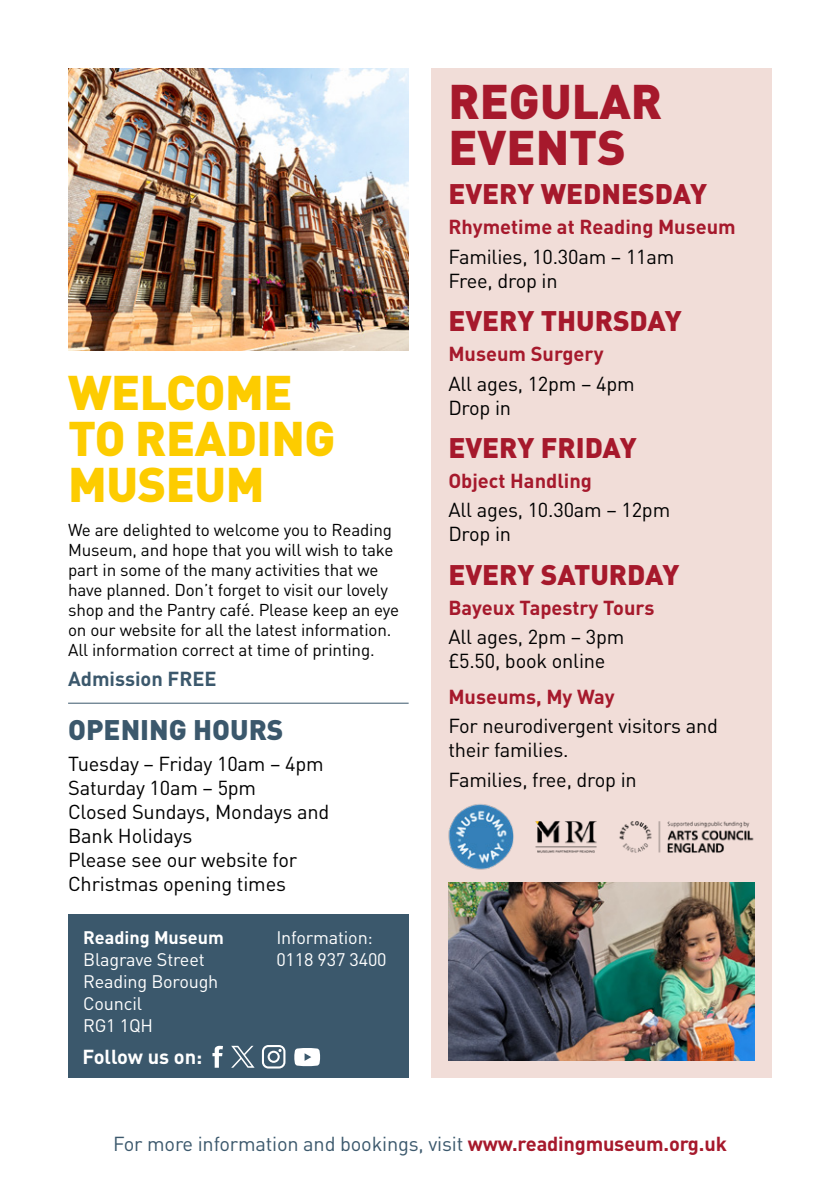
<style>
.page{position:relative;width:840px;height:1191px;background:#fff}
.page>*{position:absolute;margin:0;border:0;box-sizing:border-box;transform-origin:0 0}
.Heading{font:900 48px/46px "DIN";letter-spacing:-.01em;color:#fdcc00}
.t1{font:900 48px/46px "DIN";color:#a6192c}
.t2{font:900 28px "DIN";color:#a6192c}
._2020_Subheading{font:900 28px "DIN";color:#3b586c}
._2020_Subheading-2{font:20px/24px "DIN";letter-spacing:-.01em;color:#000}
.t3{font:700 20px "DIN";color:#a6192c}
.t4{font:20px "DIN";letter-spacing:-.01em;color:#3b586c}
.Body_Copy{font:700 20px "DIN";color:#3b586c}
.t5{font:700 20px "DIN";color:#fff}
.t6{font:18px/22px "DIN";letter-spacing:-.01em;color:#fff}
.Body_Copy-2{font:17px/20px "DIN";letter-spacing:-.01em;color:#000}
.s1{font-weight:700}
.s2{font-weight:700;color:#a6192c}
</style>
<div class="page">
<div style="left:431px;top:68px;width:340px;height:1009px;background:#f1ddd8"></div>
<hr style="left:68px;top:702px;width:340px;height:1px;background:#3b586c">
<img style="left:68px;top:68px;width:340px;height:282px">
<div style="left:68px;top:914px;width:340px;height:163px;background:#3b586c"></div>
<svg style="left:212px;top:1045px;width:11px;height:22px"></svg>
<svg style="left:262px;top:1045px;width:23px;height:23px"></svg>
<svg style="left:294px;top:1048px;width:26px;height:18px"></svg>
<svg style="left:231px;top:1045px;width:23px;height:22px"></svg>
<img style="left:448px;top:804px;width:306px;height:66px">
<img style="left:448px;top:883px;width:306px;height:177px">
<p class="Heading" style="left:68px;top:367px;width:269px">WELCOME<br>TO READING<br>MUSEUM</p>
<p class="Body_Copy-2" style="left:68px;top:519px;width:332px">We are delighted to welcome you to Reading Museum, and hope that you will wish to take part in some of the many activities that we have planned. Don’t forget to visit our lovely shop and the Pantry café. Please keep an eye on our website for all the latest information.<br>All information correct at time of printing.</p>
<p class="Body_Copy" style="left:68px;top:665px;width:150px">Admission FREE</p>
<p class="_2020_Subheading" style="left:68px;top:711px;width:217px">OPENING HOURS</p>
<p class="_2020_Subheading-2" style="left:68px;top:752px;width:257px">Tuesday – Friday 10am – 4pm<br>Saturday 10am – 5pm</p>
<p class="_2020_Subheading-2" style="left:68px;top:800px;width:262px">Closed Sundays, Mondays and<br>Bank Holidays</p>
<p class="_2020_Subheading-2" style="left:68px;top:848px;width:230px">Please see our website for<br>Christmas opening times</p>
<p class="t6" style="left:83px;top:926px;width:142px"><span class="s1">Reading Museum<br></span>Blagrave Street<br>Reading Borough<br>Council<br>RG1 1QH</p>
<p class="t5" style="left:82px;top:1043px;width:121px">Follow us on:</p>
<p class="t6" style="left:276px;top:926px;width:112px">Information:<br>0118 937 3400</p>
<p class="t1" style="left:448px;top:76px;width:215px">REGULAR<br>EVENTS</p>
<p class="t2" style="left:448px;top:175px;width:260px">EVERY WEDNESDAY</p>
<p class="t3" style="left:448px;top:214px;width:289px">Rhymetime at Reading Museum</p>
<p class="_2020_Subheading-2" style="left:448px;top:244px;width:227px">Families, 10.30am – 11am<br>Free, drop in</p>
<p class="t2" style="left:448px;top:302px;width:235px">EVERY THURSDAY</p>
<p class="t3" style="left:448px;top:340px;width:157px">Museum Surgery</p>
<p class="_2020_Subheading-2" style="left:448px;top:371px;width:188px">All ages, 12pm – 4pm<br>Drop in</p>
<p class="t2" style="left:448px;top:429px;width:190px">EVERY FRIDAY</p>
<p class="t3" style="left:448px;top:467px;width:145px">Object Handling</p>
<p class="_2020_Subheading-2" style="left:448px;top:498px;width:223px">All ages, 10.30am – 12pm<br>Drop in</p>
<p class="t2" style="left:448px;top:556px;width:232px">EVERY SATURDAY</p>
<p class="t3" style="left:448px;top:594px;width:207px">Bayeux Tapestry Tours</p>
<p class="_2020_Subheading-2" style="left:448px;top:625px;width:177px">All ages, 2pm – 3pm £5.50, book online</p>
<p class="t3" style="left:448px;top:683px;width:168px">Museums, My Way</p>
<p class="_2020_Subheading-2" style="left:448px;top:714px;width:271px">For neurodivergent visitors and their families.</p>
<p class="_2020_Subheading-2" style="left:448px;top:767px;width:190px">Families, free, drop in</p>
<p class="t4" style="left:113px;top:1131px;width:615px">For more information and bookings, visit <span class="s2">www.readingmuseum.org.uk</span></p>
</div>
